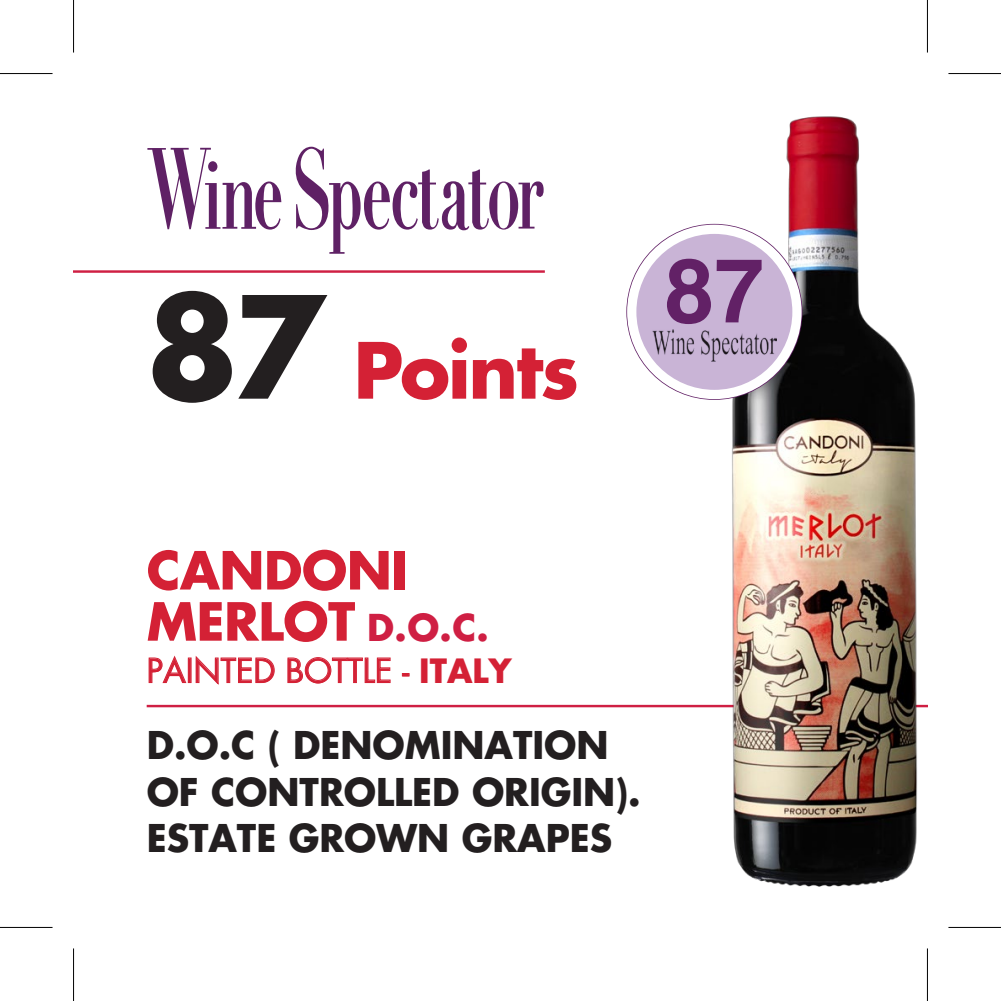
<style>
.page{position:relative;width:1001px;height:1001px;background:#fff}
.page>*{position:absolute;margin:0;border:0;box-sizing:border-box;transform-origin:0 0}
.t1{font:700 89.6px "Helvetica";color:#622166}
.t2{font:700 75.25px "Futura";letter-spacing:-.03em;color:#d42135}
.t3{font:700 51.1px/51.1px "Futura";letter-spacing:-.01em;color:#d42135}
.t4{font:700 37.1px/46.6px "Futura";color:#231f20}
.t5{font:32.55px "Futura";color:#d42135}
.s1{font-size:137.55px;color:#231f20}
.s2{font-size:36.05px;color:#cf1f43}
.s3{font-weight:700}
</style>
<div class="page">
<hr style="left:147px;top:704px;width:780px;height:3px;background:#cf1f43">
<svg style="left:149px;top:655px;width:37px;height:28px"></svg>
<div style="left:188px;top:657px;width:3px;height:25px;border:1px solid #d42135"></div>
<svg style="left:196px;top:656px;width:78px;height:28px"></svg>
<svg style="left:287px;top:657px;width:103px;height:26px"></svg>
<svg style="left:402px;top:673px;width:7px;height:3px"></svg>
<hr style="left:74px;top:270px;width:470px;height:3px;background:#cf1f43">
<img style="left:697px;top:116px;width:230px;height:771px">
<svg style="left:627px;top:224px;width:174px;height:175px"></svg>
<img style="left:651px;top:330px;width:125px;height:31px">
<svg style="left:147px;top:148px;width:134px;height:81px"></svg>
<svg style="left:295px;top:147px;width:248px;height:107px"></svg>
<div style="left:0;top:71px;width:52px;height:5px;background:#f8f8f8"></div>
<div style="left:948px;top:71px;width:52px;height:5px;background:#f8f8f8"></div>
<svg style="left:0;top:927px;width:52px;height:1px"></svg>
<svg style="left:948px;top:927px;width:52px;height:1px"></svg>
<div style="left:71px;top:0;width:5px;height:53px;background:#f8f8f8"></div>
<div style="left:71px;top:948px;width:5px;height:52px;background:#f8f8f8"></div>
<svg style="left:927px;top:0;width:1px;height:53px"></svg>
<svg style="left:927px;top:948px;width:1px;height:52px"></svg>
<hr style="left:0;top:73px;width:52px;height:1px;background:#000">
<hr style="left:948px;top:73px;width:52px;height:1px;background:#000">
<hr style="left:0;top:926px;width:52px;height:1px;background:#000">
<hr style="left:948px;top:926px;width:52px;height:1px;background:#000">
<hr style="left:73px;top:0;width:1px;height:53px;background:#000">
<hr style="left:73px;top:948px;width:1px;height:52px;background:#000">
<hr style="left:926px;top:0;width:1px;height:53px;background:#000">
<hr style="left:926px;top:948px;width:1px;height:52px;background:#000">
<p class="t2" style="left:145px;top:318px;width:435px"><span class="s1">87</span> Points</p>
<p class="t1" style="left:664px;top:218px;width:101px">87</p>
<p class="t3" style="left:147px;top:543px;width:343px">CANDONI<br>MERLOT <span class="s2">D.O.C.</span></p>
<p class="t5" style="left:147px;top:648px;width:366px">PAINTED BOTTLE - <span class="s3">ITALY</span></p>
<p class="t4" style="left:147px;top:721px;width:495px">D.O.C ( DENOMINATION<br>OF CONTROLLED ORIGIN).<br>ESTATE GROWN GRAPES</p>
</div>
